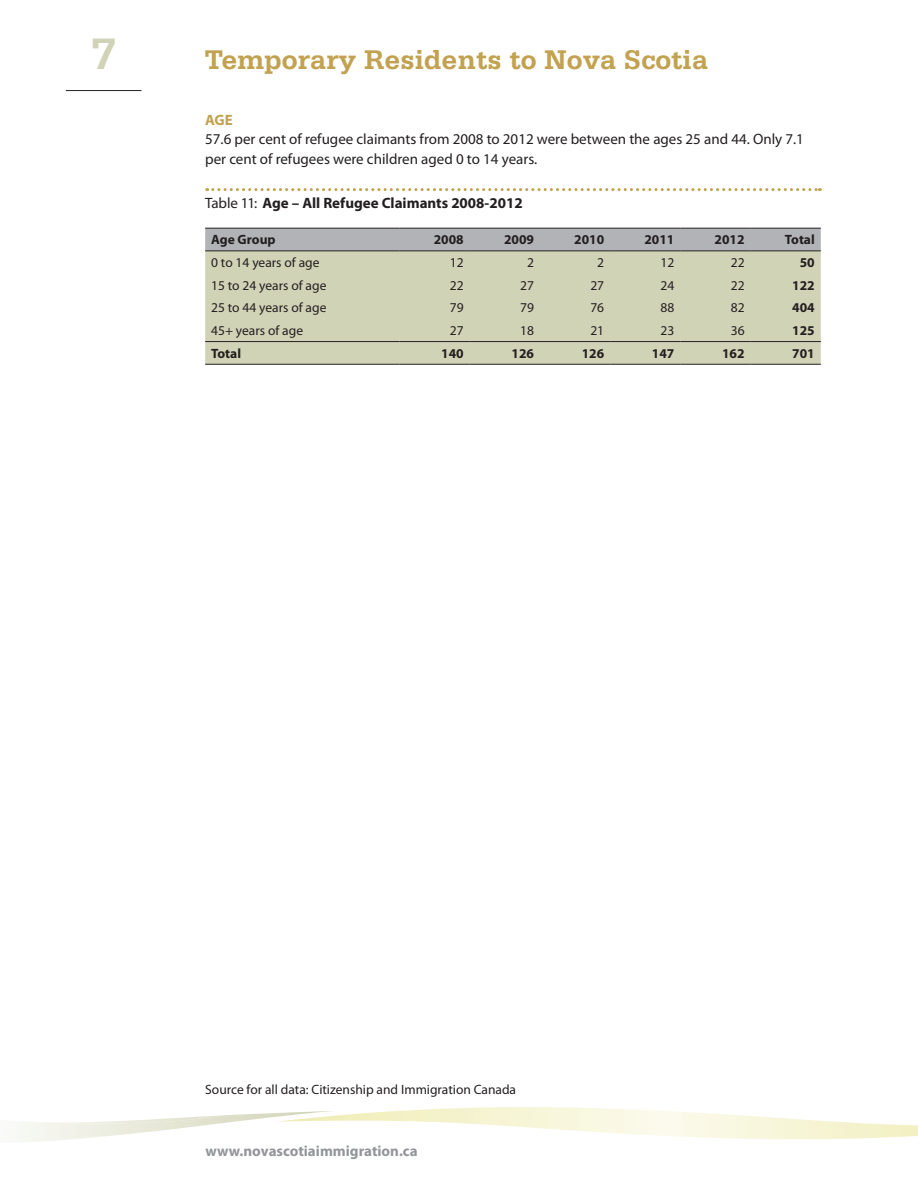
<style>
.page{position:relative;width:918px;height:1188px;background:#fff}
.page>*{position:absolute;margin:0;border:0;box-sizing:border-box;transform-origin:0 0}
.t1{font:700 46.5px "Serifa";color:#d1d3b7}
.t2{font:700 28.5px "Serifa";color:#c2a250}
.t3{font:15px/19.8px "Myriad Pro";color:#231f20}
.t4{font:700 15px "Myriad Pro";color:#231f20}
.t5{font:700 15px "Myriad Pro";color:#939598}
.t6{font:700 15px "Myriad Pro";color:#c2a250}
.t7{font:13.5px "Myriad Pro";color:#231f20}
.t8{font:700 13.5px "Myriad Pro";color:#231f20}
.s1{font-weight:400}
</style>
<div class="page">
<svg style="left:16px;top:1107px;width:902px;height:35px"></svg>
<hr style="left:66px;top:90px;width:75px;height:1px;background:#231f20">
<svg style="left:207px;top:188px;width:613px;height:3px"></svg>
<div style="left:205px;top:229px;width:616px;height:22px;background:#b2b3b7"></div>
<div style="left:205px;top:252px;width:616px;height:112px;background:#d1d3b7"></div>
<hr style="left:205px;top:228px;width:195px;height:1px;background:#231f20">
<hr style="left:400px;top:228px;width:70px;height:1px;background:#231f20">
<hr style="left:470px;top:228px;width:70px;height:1px;background:#231f20">
<hr style="left:540px;top:228px;width:70px;height:1px;background:#231f20">
<hr style="left:610px;top:228px;width:70px;height:1px;background:#231f20">
<hr style="left:680px;top:228px;width:71px;height:1px;background:#231f20">
<hr style="left:751px;top:228px;width:70px;height:1px;background:#231f20">
<hr style="left:205px;top:251px;width:195px;height:1px;background:#231f20">
<hr style="left:400px;top:251px;width:70px;height:1px;background:#231f20">
<hr style="left:470px;top:251px;width:70px;height:1px;background:#231f20">
<hr style="left:540px;top:251px;width:70px;height:1px;background:#231f20">
<hr style="left:610px;top:251px;width:70px;height:1px;background:#231f20">
<hr style="left:680px;top:251px;width:71px;height:1px;background:#231f20">
<hr style="left:751px;top:251px;width:70px;height:1px;background:#231f20">
<hr style="left:205px;top:341px;width:195px;height:1px;background:#231f20">
<hr style="left:400px;top:341px;width:70px;height:1px;background:#231f20">
<hr style="left:470px;top:341px;width:70px;height:1px;background:#231f20">
<hr style="left:540px;top:341px;width:70px;height:1px;background:#231f20">
<hr style="left:610px;top:341px;width:70px;height:1px;background:#231f20">
<hr style="left:680px;top:341px;width:71px;height:1px;background:#231f20">
<hr style="left:751px;top:341px;width:70px;height:1px;background:#231f20">
<hr style="left:205px;top:364px;width:195px;height:1px;background:#231f20">
<hr style="left:400px;top:364px;width:70px;height:1px;background:#231f20">
<hr style="left:470px;top:364px;width:70px;height:1px;background:#231f20">
<hr style="left:540px;top:364px;width:70px;height:1px;background:#231f20">
<hr style="left:610px;top:364px;width:70px;height:1px;background:#231f20">
<hr style="left:680px;top:364px;width:71px;height:1px;background:#231f20">
<hr style="left:751px;top:364px;width:70px;height:1px;background:#231f20">
<h1 class="t1" style="left:91px;top:26px;width:27px">7</h1>
<h2 class="t2" style="left:205px;top:43px;width:505px">Temporary Residents to Nova Scotia</h2>
<p class="t6" style="left:205px;top:110px;width:29px">AGE</p>
<p class="t3" style="left:205px;top:129px;width:600px">57.6 per cent of refugee claimants from 2008 to 2012 were between the ages 25 and 44. Only 7.1 per cent of refugees were children aged 0 to 14 years.</p>
<p class="t4" style="left:205px;top:194px;width:319px"><span class="s1">Table 11:</span> Age – All Refugee Claimants 2008-2012</p>
<p class="t8" style="left:211px;top:231px;width:66px">Age Group</p>
<p class="t8" style="left:434px;top:231px;width:31px">2008</p>
<p class="t8" style="left:504px;top:231px;width:31px">2009</p>
<p class="t8" style="left:574px;top:231px;width:31px">2010</p>
<p class="t8" style="left:644px;top:231px;width:31px">2011</p>
<p class="t8" style="left:715px;top:231px;width:31px">2012</p>
<p class="t8" style="left:785px;top:231px;width:31px">Total</p>
<p class="t7" style="left:211px;top:254px;width:110px">0 to 14 years of age</p>
<p class="t7" style="left:450px;top:254px;width:15px">12</p>
<p class="t7" style="left:527px;top:254px;width:8px">2</p>
<p class="t7" style="left:597px;top:254px;width:8px">2</p>
<p class="t7" style="left:661px;top:254px;width:15px">12</p>
<p class="t7" style="left:731px;top:254px;width:15px">22</p>
<p class="t8" style="left:800px;top:254px;width:16px">50</p>
<p class="t7" style="left:211px;top:277px;width:117px">15 to 24 years of age</p>
<p class="t7" style="left:450px;top:277px;width:15px">22</p>
<p class="t7" style="left:520px;top:277px;width:15px">27</p>
<p class="t7" style="left:590px;top:277px;width:15px">27</p>
<p class="t7" style="left:661px;top:277px;width:15px">24</p>
<p class="t7" style="left:731px;top:277px;width:15px">22</p>
<p class="t8" style="left:792px;top:276px;width:24px">122</p>
<p class="t7" style="left:211px;top:299px;width:117px">25 to 44 years of age</p>
<p class="t7" style="left:450px;top:299px;width:15px">79</p>
<p class="t7" style="left:520px;top:299px;width:15px">79</p>
<p class="t7" style="left:590px;top:299px;width:15px">76</p>
<p class="t7" style="left:661px;top:299px;width:15px">88</p>
<p class="t7" style="left:731px;top:299px;width:15px">82</p>
<p class="t8" style="left:792px;top:299px;width:24px">404</p>
<p class="t7" style="left:211px;top:322px;width:93px">45+ years of age</p>
<p class="t7" style="left:450px;top:322px;width:15px">27</p>
<p class="t7" style="left:520px;top:322px;width:15px">18</p>
<p class="t7" style="left:590px;top:322px;width:15px">21</p>
<p class="t7" style="left:661px;top:322px;width:15px">23</p>
<p class="t7" style="left:731px;top:322px;width:15px">36</p>
<p class="t8" style="left:792px;top:322px;width:24px">125</p>
<p class="t8" style="left:211px;top:344px;width:31px">Total</p>
<p class="t8" style="left:441px;top:344px;width:24px">140</p>
<p class="t8" style="left:512px;top:344px;width:24px">126</p>
<p class="t8" style="left:582px;top:344px;width:24px">126</p>
<p class="t8" style="left:652px;top:344px;width:24px">147</p>
<p class="t8" style="left:722px;top:344px;width:24px">162</p>
<p class="t8" style="left:792px;top:344px;width:24px">701</p>
<p class="t7" style="left:205px;top:1081px;width:312px">Source for all data: Citizenship and Immigration Canada</p>
<p class="t5" style="left:206px;top:1141px;width:214px">www.novascotiaimmigration.ca</p>
</div>
